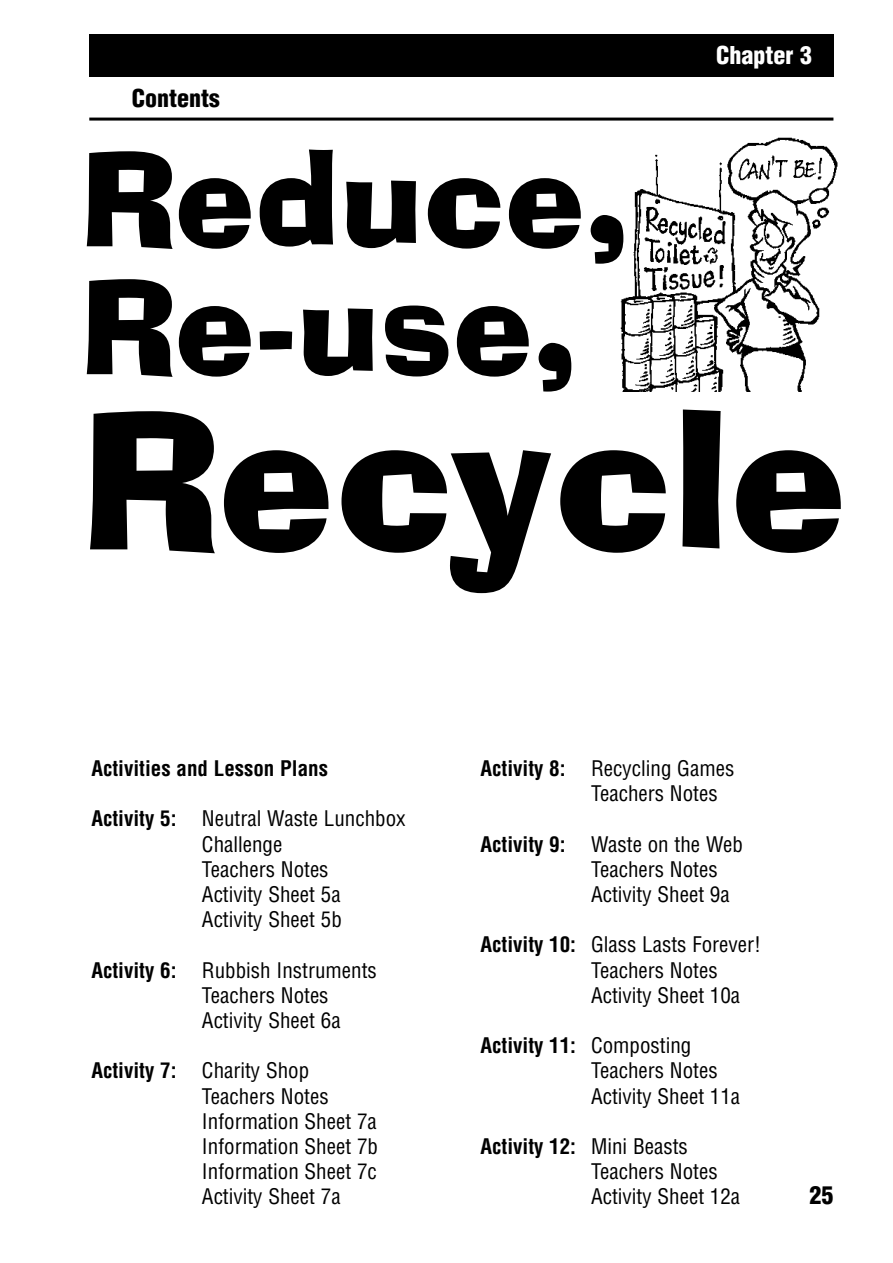
<style>
.page{position:relative;width:893px;height:1263px;background:#fff}
.page>*{position:absolute;margin:0;border:0;box-sizing:border-box;transform-origin:0 0}
.t1{font:186px "Ad Lib BT";color:#000}
.t2{font:127.8px/127.8px "Ad Lib BT";color:#000}
.t3{font:900 condensed 24px "Helvetica";color:#000}
.t4{font:900 condensed 24px "Helvetica";color:#fff}
.t5{font:condensed 21px/25.2px "Helvetica";color:#000}
.t6{font:700 condensed 21px "Helvetica";color:#000}
.s1{font-weight:700}
</style>
<div class="page">
<img style="left:620px;top:137px;width:218px;height:255px">
<div style="left:89px;top:34px;width:744px;height:43px;background:#000"></div>
<hr style="left:89px;top:118px;width:744px;height:3px;background:#000">
<p class="t3" style="left:132px;top:85px;width:89px">Contents</p>
<p class="t4" style="left:716px;top:41px;width:97px">Chapter 3</p>
<h2 class="t2" style="left:80px;top:150px;width:551px">Reduce,<br>Re-use,</h2>
<h1 class="t1" style="left:80px;top:410px;width:769px">Recycle</h1>
<p class="t6" style="left:91px;top:756px;width:238px">Activities and Lesson Plans</p>
<p class="t5" style="left:202px;top:806px;width:205px;text-indent:-111px"><span class="s1">Activity 5:</span> Neutral Waste Lunchbox<br>Challenge<br>Teachers Notes<br>Activity Sheet 5a<br>Activity Sheet 5b</p>
<p class="t5" style="left:202px;top:958px;width:176px;text-indent:-111px"><span class="s1">Activity 6:</span> Rubbish Instruments<br>Teachers Notes<br>Activity Sheet 6a</p>
<p class="t5" style="left:202px;top:1058px;width:178px;text-indent:-111px"><span class="s1">Activity 7:</span> Charity Shop<br>Teachers Notes<br>Information Sheet 7a<br>Information Sheet 7b<br>Information Sheet 7c<br>Activity Sheet 7a</p>
<p class="t5" style="left:591px;top:756px;width:145px;text-indent:-111px"><span class="s1">Activity 8:</span> Recycling Games<br>Teachers Notes</p>
<p class="t5" style="left:591px;top:832px;width:153px;text-indent:-111px"><span class="s1">Activity 9:</span> Waste on the Web<br>Teachers Notes<br>Activity Sheet 9a</p>
<p class="t5" style="left:591px;top:932px;width:172px;text-indent:-111px"><span class="s1">Activity 10:</span> Glass Lasts Forever!<br>Teachers Notes<br>Activity Sheet 10a</p>
<p class="t5" style="left:591px;top:1033px;width:151px;text-indent:-111px"><span class="s1">Activity 11:</span> Composting<br>Teachers Notes<br>Activity Sheet 11a</p>
<p class="t5" style="left:591px;top:1134px;width:151px;text-indent:-111px"><span class="s1">Activity 12:</span> Mini Beasts<br>Teachers Notes<br>Activity Sheet 12a</p>
<p class="t3" style="left:809px;top:1181px;width:25px">25</p>
</div>
